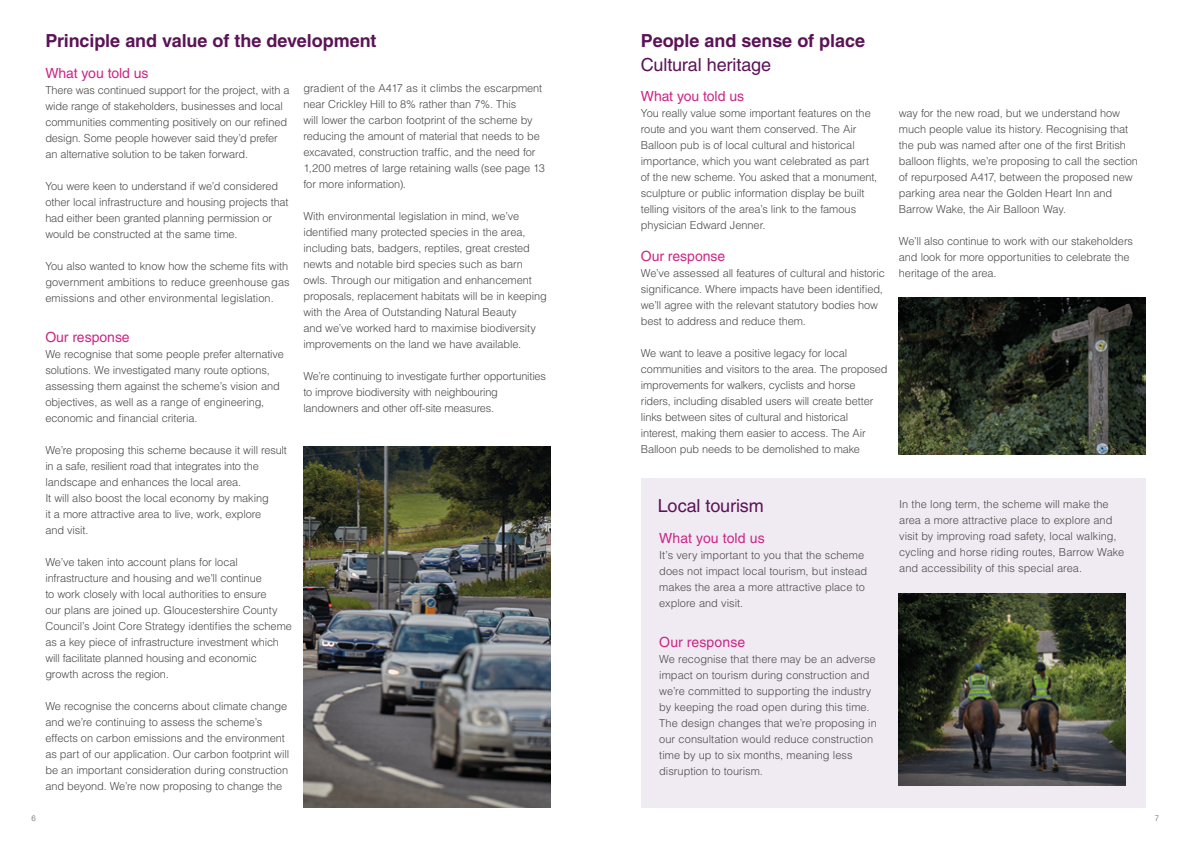
<style>
.page{position:relative;width:1191px;height:842px;background:#fff}
.page>*{position:absolute;margin:0;border:0;box-sizing:border-box;transform-origin:0 0}
.t1{font:700 18px "Helvetica LT Std";letter-spacing:-.005em;color:#5b1356}
.t2{font:18px "Helvetica LT Std";letter-spacing:-.005em;color:#5b1356}
.t3{font:14px "Helvetica LT Std";letter-spacing:-.005em;color:#cb2686}
.t4{font:300 11px/16px "Helvetica LT Std";letter-spacing:-.01em;color:#4a4a49}
.t5{font:8px "Helvetica Neue LT Com";color:#898888}
</style>
<div class="page">
<img style="left:303px;top:446px;width:247px;height:362px">
<img style="left:899px;top:297px;width:246px;height:157px">
<div style="left:641px;top:478px;width:504px;height:330px;background:#f0ebf3"></div>
<img style="left:899px;top:594px;width:226px;height:191px">
<h1 class="t1" style="left:45px;top:30px;width:333px">Principle and value of the development</h1>
<p class="t3" style="left:45px;top:65px;width:105px">What you told us</p>
<p class="t4" style="left:45px;top:82px;width:246px">There was continued support for the project, with a wide range of stakeholders, businesses and local communities commenting positively on our refined design. Some people however said they’d prefer an alternative solution to be taken forward.</p>
<p class="t4" style="left:45px;top:178px;width:245px">You were keen to understand if we’d considered other local infrastructure and housing projects that had either been granted planning permission or would be constructed at the same time.</p>
<p class="t4" style="left:45px;top:258px;width:246px;text-align:justify">You also wanted to know how the scheme fits with government ambitions to reduce greenhouse gas emissions and other environmental legislation.</p>
<p class="t3" style="left:45px;top:329px;width:86px">Our response</p>
<p class="t4" style="left:45px;top:346px;width:240px">We recognise that some people prefer alternative solutions. We investigated many route options, assessing them against the scheme’s vision and objectives, as well as a range of engineering, economic and financial criteria.</p>
<p class="t4" style="left:45px;top:442px;width:243px">We’re proposing this scheme because it will result in a safe, resilient road that integrates into the landscape and enhances the local area.<br>It will also boost the local economy by making<br>it a more attractive area to live, work, explore<br>and visit.</p>
<p class="t4" style="left:45px;top:554px;width:248px">We’ve taken into account plans for local infrastructure and housing and we’ll continue<br>to work closely with local authorities to ensure<br>our plans are joined up. Gloucestershire County Council’s Joint Core Strategy identifies the scheme as a key piece of infrastructure investment which will facilitate planned housing and economic growth across the region.</p>
<p class="t4" style="left:45px;top:698px;width:245px">We recognise the concerns about climate change and we’re continuing to assess the scheme’s effects on carbon emissions and the environment as part of our application. Our carbon footprint will be an important consideration during construction and beyond. We’re now proposing to change the</p>
<p class="t4" style="left:303px;top:80px;width:243px">gradient of the A417 as it climbs the escarpment near Crickley Hill to 8% rather than 7%. This<br>will lower the carbon footprint of the scheme by reducing the amount of material that needs to be excavated, construction traffic, and the need for 1,200 metres of large retaining walls (see page 13 for more information).</p>
<p class="t4" style="left:303px;top:208px;width:245px">With environmental legislation in mind, we’ve identified many protected species in the area, including bats, badgers, reptiles, great crested newts and notable bird species such as barn owls. Through our mitigation and enhancement proposals, replacement habitats will be in keeping with the Area of Outstanding Natural Beauty<br>and we’ve worked hard to maximise biodiversity improvements on the land we have available.</p>
<p class="t4" style="left:303px;top:368px;width:244px">We’re continuing to investigate further opportunities to improve biodiversity with neighbouring landowners and other off-site measures.</p>
<h1 class="t1" style="left:641px;top:30px;width:226px">People and sense of place</h1>
<h1 class="t2" style="left:641px;top:54px;width:132px">Cultural heritage</h1>
<p class="t3" style="left:641px;top:88px;width:105px">What you told us</p>
<p class="t4" style="left:641px;top:105px;width:238px">You really value some important features on the route and you want them conserved. The Air Balloon pub is of local cultural and historical importance, which you want celebrated as part of the new scheme. You asked that a monument, sculpture or public information display be built telling visitors of the area’s link to the famous physician Edward Jenner.</p>
<p class="t3" style="left:641px;top:248px;width:86px">Our response</p>
<p class="t4" style="left:641px;top:265px;width:245px">We’ve assessed all features of cultural and historic significance. Where impacts have been identified, we’ll agree with the relevant statutory bodies how best to address and reduce them.</p>
<p class="t4" style="left:641px;top:345px;width:248px">We want to leave a positive legacy for local communities and visitors to the area. The proposed improvements for walkers, cyclists and horse riders, including disabled users will create better links between sites of cultural and historical interest, making them easier to access. The Air Balloon pub needs to be demolished to make</p>
<p class="t4" style="left:899px;top:105px;width:241px">way for the new road, but we understand how much people value its history. Recognising that the pub was named after one of the first British balloon flights, we’re proposing to call the section of repurposed A417, between the proposed new parking area near the Golden Heart Inn and Barrow Wake, the Air Balloon Way.</p>
<p class="t4" style="left:899px;top:233px;width:236px">We’ll also continue to work with our stakeholders and look for more opportunities to celebrate the heritage of the area.</p>
<h1 class="t2" style="left:658px;top:495px;width:107px">Local tourism</h1>
<p class="t3" style="left:659px;top:530px;width:107px">What you told us</p>
<p class="t4" style="left:659px;top:547px;width:209px">It’s very important to you that the scheme does not impact local tourism, but instead makes the area a more attractive place to explore and visit.</p>
<p class="t3" style="left:659px;top:634px;width:87px">Our response</p>
<p class="t4" style="left:659px;top:651px;width:219px">We recognise that there may be an adverse impact on tourism during construction and we’re committed to supporting the industry by keeping the road open during this time.<br>The design changes that we’re proposing in our consultation would reduce construction time by up to six months, meaning less disruption to tourism.</p>
<p class="t4" style="left:899px;top:496px;width:226px">In the long term, the scheme will make the area a more attractive place to explore and visit by improving road safety, local walking, cycling and horse riding routes, Barrow Wake and accessibility of this special area.</p>
<p class="t5" style="left:32px;top:813px;width:6px">6</p>
<p class="t5" style="left:1155px;top:813px;width:6px">7</p>
</div>
